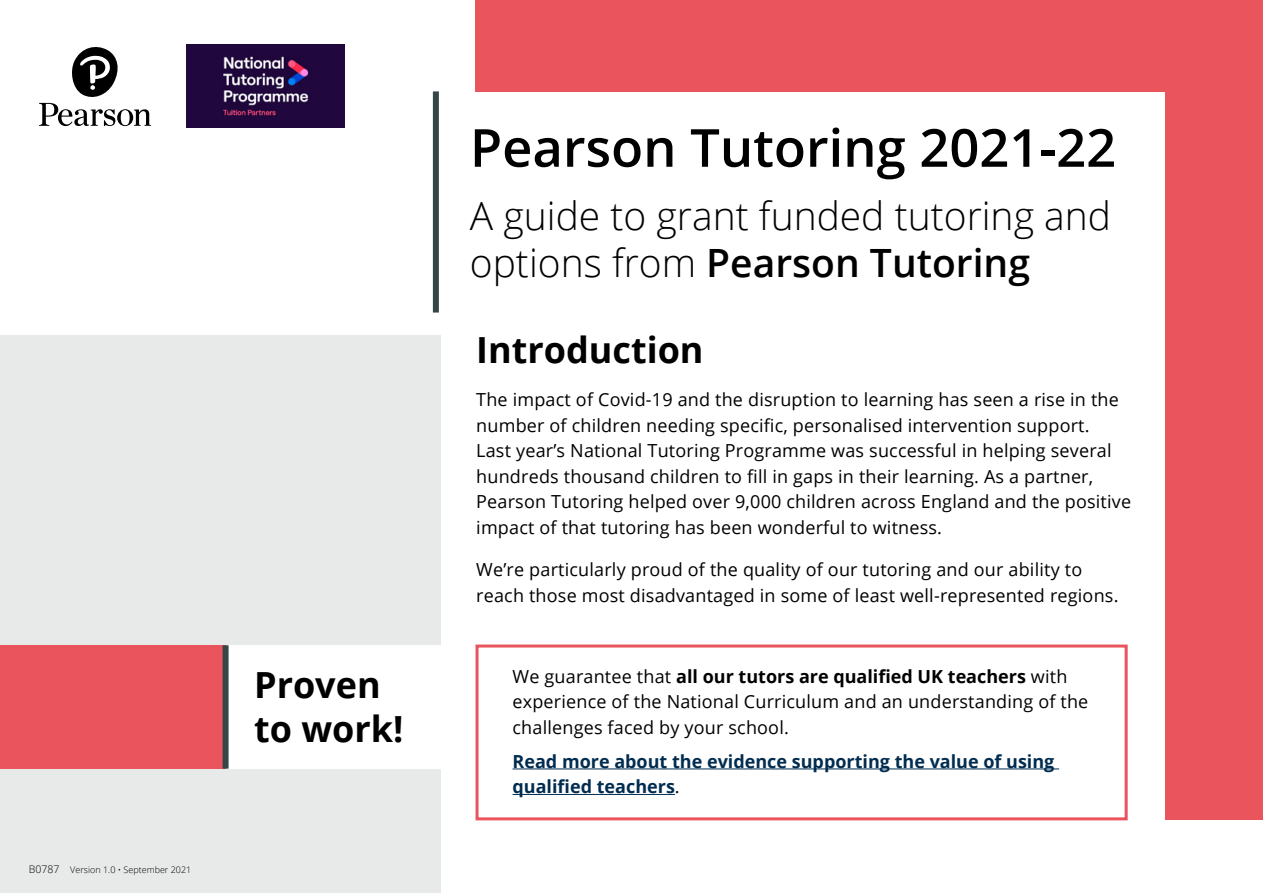
<style>
.page{position:relative;width:1263px;height:893px;background:#fff}
.page>*{position:absolute;margin:0;border:0;box-sizing:border-box;transform-origin:0 0}
.H1___heading__displa{font:600 52.5px "Open Sans";color:#000}
.H1___heading__displa-2{font:300 39px/46.5px "Open Sans";color:#000}
.subhead{font:700 36px/43.2px "Open Sans";color:#000}
.body{font:18px/25.5px "Open Sans";letter-spacing:.01em;color:#000}
.body-2{font:700 18px/25.5px "Open Sans";color:#002c50}
.t1{font:300 9px "Open Sans";color:#000}
.s1{font-size:10.5px}
.s2{font-weight:600}
.s3{font-weight:700}
.s4{font-weight:400;color:#000}
</style>
<div class="page">
<img style="left:186px;top:45px;width:158px;height:83px">
<svg style="left:39px;top:47px;width:112px;height:79px"></svg>
<div style="left:0;top:336px;width:440px;height:557px;background:#e8e9e9"></div>
<div style="left:0;top:645px;width:226px;height:124px;background:#ea545c"></div>
<div style="left:229px;top:645px;width:261px;height:124px;background:#fff"></div>
<div style="left:223px;top:645px;width:6px;height:124px;background:#364546"></div>
<div style="left:1165px;top:0;width:98px;height:820px;background:#ea545c"></div>
<div style="left:433px;top:91px;width:6px;height:222px;background:#364546"></div>
<hr style="left:512px;top:768px;width:547px;height:1px;background:#002c50">
<hr style="left:512px;top:794px;width:163px;height:1px;background:#002c50">
<div style="left:475px;top:644px;width:653px;height:176px;border:3px solid #ea545c"></div>
<div style="left:475px;top:0;width:788px;height:91px;background:#ea545c"></div>
<p class="t1" style="left:29px;top:864px;width:164px"><span class="s1">B0787</span> Version 1.0 • September 2021</p>
<p class="subhead" style="left:254px;top:663px;width:151px">Proven to work!</p>
<p class="H1___heading__displa" style="left:470px;top:112px;width:648px">Pearson Tutoring 2021-22</p>
<p class="H1___heading__displa-2" style="left:470px;top:192px;width:643px">A guide to grant funded tutoring and options from <span class="s2">Pearson Tutoring</span></p>
<p class="subhead" style="left:476px;top:328px;width:229px">Introduction</p>
<p class="body" style="left:476px;top:386px;width:656px">The impact of Covid-19 and the disruption to learning has seen a rise in the number of children needing specific, personalised intervention support.<br>Last year’s National Tutoring Programme was successful in helping several hundreds thousand children to fill in gaps in their learning. As a partner, Pearson Tutoring helped over 9,000 children across England and the positive impact of that tutoring has been wonderful to witness.</p>
<p class="body" style="left:476px;top:556px;width:644px">We’re particularly proud of the quality of our tutoring and our ability to reach those most disadvantaged in some of least well-represented regions.</p>
<p class="body" style="left:512px;top:663px;width:577px">We guarantee that <span class="s3">all our tutors are qualified UK teachers</span> with experience of the National Curriculum and an understanding of the challenges faced by your school.</p>
<p class="body-2" style="left:512px;top:748px;width:543px">Read more about the evidence supporting the value of using qualified teachers<span class="s4">.</span></p>
</div>
